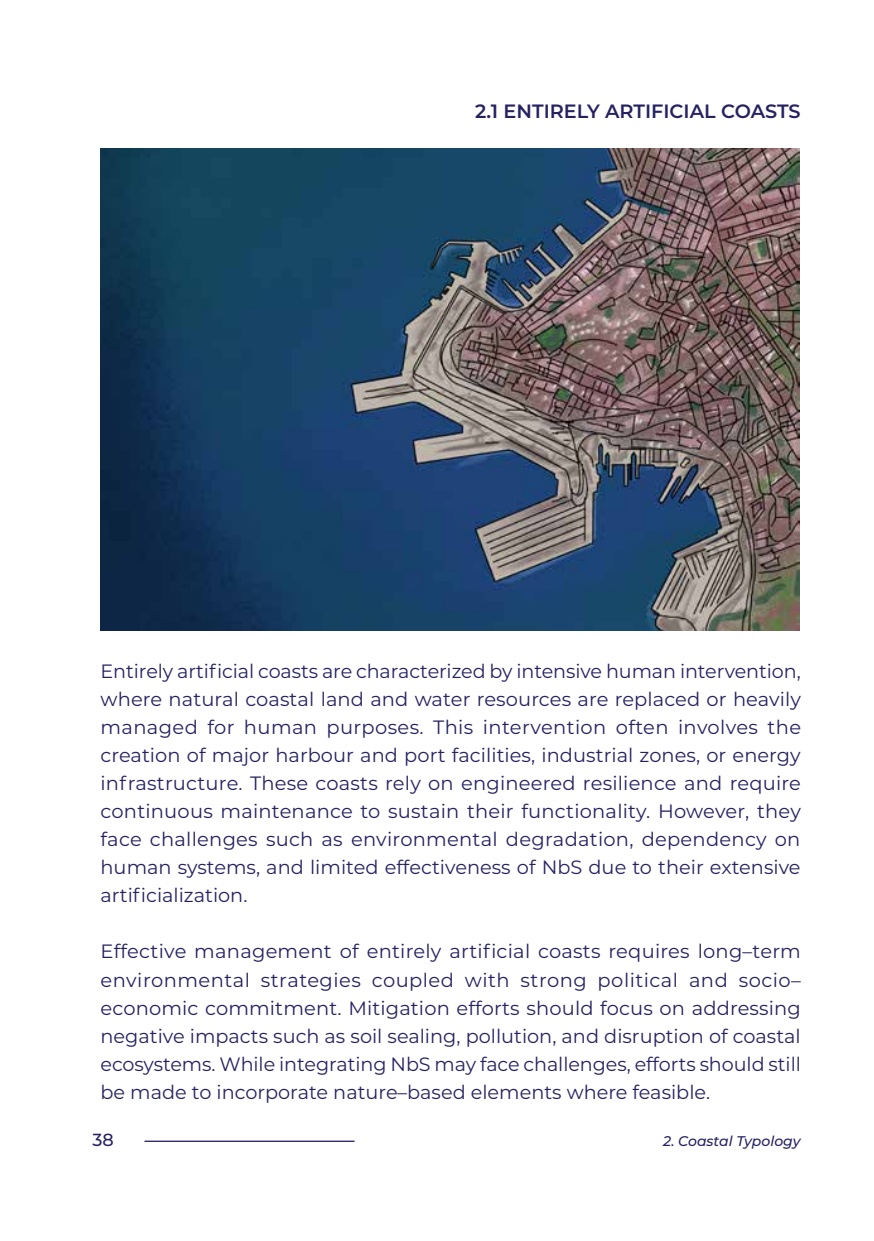
<style>
.page{position:relative;width:874px;height:1241px;background:#fff}
.page>*{position:absolute;margin:0;border:0;box-sizing:border-box;transform-origin:0 0}
.t1{font:19.25px/28px "Montserrat";color:#262262;text-align:justify}
.t2{font:600 19.25px "Montserrat";color:#262262}
.t3{font:500 17.5px "Montserrat";color:#262262}
.t4{font:italic 500 14px "Montserrat";color:#262262}
</style>
<div class="page">
<hr style="left:144px;top:1140px;width:210px;height:1px;background:#262262">
<img style="left:100px;top:149px;width:699px;height:481px">
<p class="t2" style="left:475px;top:97px;width:327px">2.1 ENTIRELY ARTIFICIAL COASTS</p>
<p class="t1" style="left:100px;top:656px;width:701px">Entirely artificial coasts are characterized by intensive human intervention, where natural coastal land and water resources are replaced or heavily managed for human purposes. This intervention often involves the creation of major harbour and port facilities, industrial zones, or energy infrastructure. These coasts rely on engineered resilience and require continuous maintenance to sustain their functionality. However, they face challenges such as environmental degradation, dependency on human systems, and limited effectiveness of NbS due to their extensive artificialization.</p>
<p class="t1" style="left:100px;top:936px;width:701px">Effective management of entirely artificial coasts requires long–term environmental strategies coupled with strong political and socio– economic commitment. Mitigation efforts should focus on addressing negative impacts such as soil sealing, pollution, and disruption of coastal ecosystems. While integrating NbS may face challenges, efforts should still be made to incorporate nature–based elements where feasible.</p>
<p class="t4" style="left:662px;top:1130px;width:139px">2. Coastal Typology</p>
<p class="t3" style="left:92px;top:1127px;width:23px">38</p>
</div>
